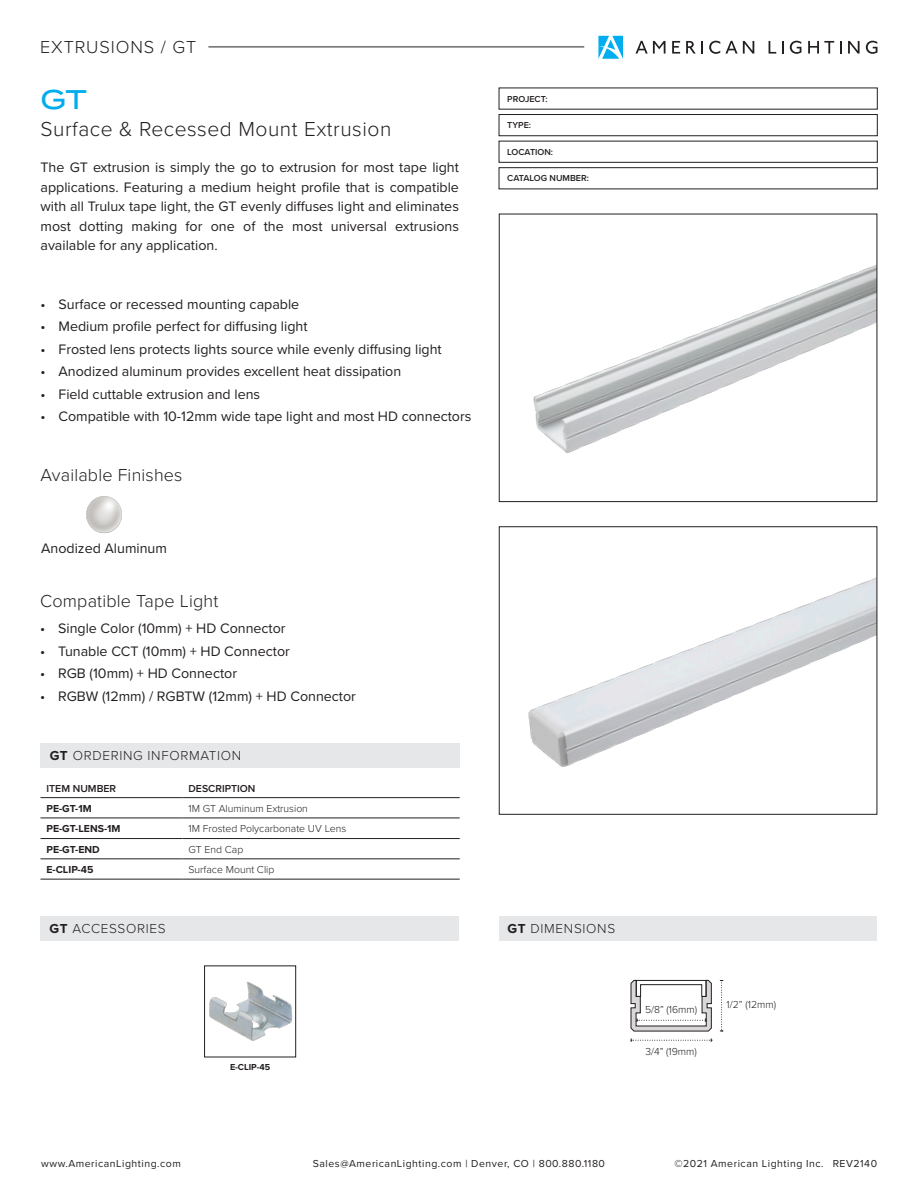
<style>
.page{position:relative;width:918px;height:1188px;background:#fff}
.page>*{position:absolute;margin:0;border:0;box-sizing:border-box;transform-origin:0 0}
.t1{font:500 27px "Termina";color:#00aeef}
.t2{font:300 21px "Proxima Nova";letter-spacing:.025em;color:#231f20}
.t3{font:300 18px "Proxima Nova";letter-spacing:.01em;color:#231f20}
.t4{font:300 18px "Proxima Nova";letter-spacing:.05em;color:#231f20}
.t5{font:14.25px/19.5px "Proxima Nova";color:#231f20;text-align:justify}
.t6{font:300 13.5px "Proxima Nova";letter-spacing:.05em;color:#231f20}
.t7{font:10.5px "Proxima Nova";letter-spacing:.05em;color:#231f20}
.t8{font:300 10.5px "Proxima Nova";color:#231f20}
.t9{font:700 10.5px "Proxima Nova";color:#231f20}
.t10{font:600 10.5px "Proxima Nova";color:#231f20}
.t11{font:600 9px "Proxima Nova";color:#231f20}
.t12{font:700 9px "Proxima Nova";color:#231f20}
.s1{font-weight:700}
</style>
<div class="page">
<svg style="left:598px;top:36px;width:25px;height:23px"></svg>
<svg style="left:636px;top:41px;width:30px;height:13px"></svg>
<svg style="left:672px;top:41px;width:8px;height:13px"></svg>
<svg style="left:686px;top:41px;width:17px;height:13px"></svg>
<svg style="left:709px;top:41px;width:45px;height:13px"></svg>
<svg style="left:769px;top:41px;width:7px;height:13px"></svg>
<svg style="left:782px;top:41px;width:2px;height:13px"></svg>
<svg style="left:790px;top:41px;width:11px;height:13px"></svg>
<svg style="left:808px;top:41px;width:26px;height:13px"></svg>
<svg style="left:840px;top:41px;width:1px;height:13px"></svg>
<svg style="left:848px;top:41px;width:12px;height:13px"></svg>
<svg style="left:866px;top:41px;width:12px;height:13px"></svg>
<hr style="left:208px;top:47px;width:376px;height:1px;background:#231f20">
<div style="left:499px;top:114px;width:379px;height:22px;border:1px solid #231f20"></div>
<div style="left:499px;top:141px;width:379px;height:22px;border:1px solid #231f20"></div>
<div style="left:499px;top:167px;width:379px;height:22px;border:1px solid #231f20"></div>
<img style="left:528px;top:578px;width:347px;height:189px">
<img style="left:533px;top:265px;width:342px;height:188px">
<div style="left:499px;top:214px;width:378px;height:288px;border:1px solid #231f20"></div>
<img style="left:86px;top:496px;width:36px;height:37px">
<div style="left:40px;top:743px;width:420px;height:25px;background:#e6e7e9"></div>
<hr style="left:40px;top:797px;width:143px;height:1px;background:#231f20">
<hr style="left:183px;top:797px;width:277px;height:1px;background:#231f20">
<hr style="left:40px;top:818px;width:143px;height:1px;background:#231f20">
<hr style="left:183px;top:818px;width:277px;height:1px;background:#231f20">
<hr style="left:40px;top:838px;width:143px;height:1px;background:#231f20">
<hr style="left:183px;top:838px;width:277px;height:1px;background:#231f20">
<hr style="left:40px;top:859px;width:143px;height:1px;background:#231f20">
<hr style="left:183px;top:859px;width:277px;height:1px;background:#231f20">
<hr style="left:40px;top:879px;width:143px;height:1px;background:#231f20">
<hr style="left:183px;top:879px;width:277px;height:1px;background:#231f20">
<div style="left:500px;top:916px;width:377px;height:25px;background:#e6e7e9"></div>
<svg style="left:631px;top:1039px;width:81px;height:3px"></svg>
<svg style="left:720px;top:980px;width:3px;height:52px"></svg>
<svg style="left:631px;top:980px;width:81px;height:52px"></svg>
<div style="left:40px;top:916px;width:419px;height:25px;background:#e6e7e9"></div>
<img style="left:209px;top:981px;width:84px;height:60px">
<div style="left:204px;top:965px;width:92px;height:92px;border:1px solid #231f20"></div>
<p class="t4" style="left:40px;top:34px;width:158px">EXTRUSIONS / GT</p>
<p class="t1" style="left:40px;top:79px;width:48px">GT</p>
<p class="t2" style="left:40px;top:113px;width:352px">Surface &amp; Recessed Mount Extrusion</p>
<p class="t5" style="left:40px;top:157px;width:420px">The GT extrusion is simply the go to extrusion for most tape light applications. Featuring a medium height profile that is compatible with all Trulux tape light, the GT evenly diffuses light and eliminates most dotting making for one of the most universal extrusions available for any application.</p>
<p class="t5" style="left:40px;top:294px;width:260px">• Surface or recessed mounting capable</p>
<p class="t5" style="left:40px;top:316px;width:269px">• Medium profile perfect for diffusing light</p>
<p class="t5" style="left:40px;top:339px;width:403px">• Frosted lens protects lights source while evenly diffusing light</p>
<p class="t5" style="left:40px;top:361px;width:362px">• Anodized aluminum provides excellent heat dissipation</p>
<p class="t5" style="left:40px;top:384px;width:221px">• Field cuttable extrusion and lens</p>
<p class="t5" style="left:40px;top:406px;width:432px">• Compatible with 10-12mm wide tape light and most HD connectors</p>
<p class="t3" style="left:40px;top:461px;width:144px">Available Finishes</p>
<p class="t5" style="left:41px;top:537px;width:127px">Anodized Aluminum</p>
<p class="t3" style="left:40px;top:587px;width:180px">Compatible Tape Light</p>
<p class="t5" style="left:40px;top:618px;width:247px">• Single Color (10mm) + HD Connector</p>
<p class="t5" style="left:40px;top:641px;width:251px">• Tunable CCT (10mm) + HD Connector</p>
<p class="t5" style="left:40px;top:663px;width:198px">• RGB (10mm) + HD Connector</p>
<p class="t5" style="left:40px;top:686px;width:317px">• RGBW (12mm) / RGBTW (12mm) + HD Connector</p>
<p class="t6" style="left:50px;top:745px;width:193px"><span class="s1">GT</span> ORDERING INFORMATION</p>
<p class="t10" style="left:46px;top:780px;width:71px">ITEM NUMBER</p>
<p class="t10" style="left:189px;top:780px;width:68px">DESCRIPTION</p>
<p class="t9" style="left:46px;top:801px;width:47px">PE-GT-1M</p>
<p class="t8" style="left:189px;top:801px;width:121px">1M GT Aluminum Extrusion</p>
<p class="t9" style="left:46px;top:821px;width:75px">PE-GT-LENS-1M</p>
<p class="t8" style="left:189px;top:821px;width:159px">1M Frosted Polycarbonate UV Lens</p>
<p class="t9" style="left:46px;top:842px;width:55px">PE-GT-END</p>
<p class="t8" style="left:189px;top:842px;width:56px">GT End Cap</p>
<p class="t9" style="left:46px;top:862px;width:48px">E-CLIP-45</p>
<p class="t8" style="left:189px;top:862px;width:87px">Surface Mount Clip</p>
<p class="t6" style="left:49px;top:919px;width:118px"><span class="s1">GT</span> ACCESSORIES</p>
<p class="t12" style="left:230px;top:1061px;width:42px">E-CLIP-45</p>
<p class="t11" style="left:507px;top:92px;width:42px">PROJECT:</p>
<p class="t11" style="left:507px;top:118px;width:25px">TYPE:</p>
<p class="t11" style="left:507px;top:145px;width:47px">LOCATION:</p>
<p class="t11" style="left:507px;top:172px;width:83px">CATALOG NUMBER:</p>
<p class="t6" style="left:508px;top:919px;width:109px"><span class="s1">GT</span> DIMENSIONS</p>
<p class="t8" style="left:645px;top:1001px;width:54px">5/8” (16mm)</p>
<p class="t8" style="left:645px;top:1043px;width:53px">3/4” (19mm)</p>
<p class="t8" style="left:727px;top:997px;width:51px">1/2” (12mm)</p>
<p class="t7" style="left:41px;top:1156px;width:141px">www.AmericanLighting.com</p>
<p class="t7" style="left:313px;top:1156px;width:294px">Sales@AmericanLighting.com | Denver, CO | 800.880.1180</p>
<p class="t7" style="left:675px;top:1156px;width:204px">©2021 American Lighting Inc. REV2140</p>
</div>
